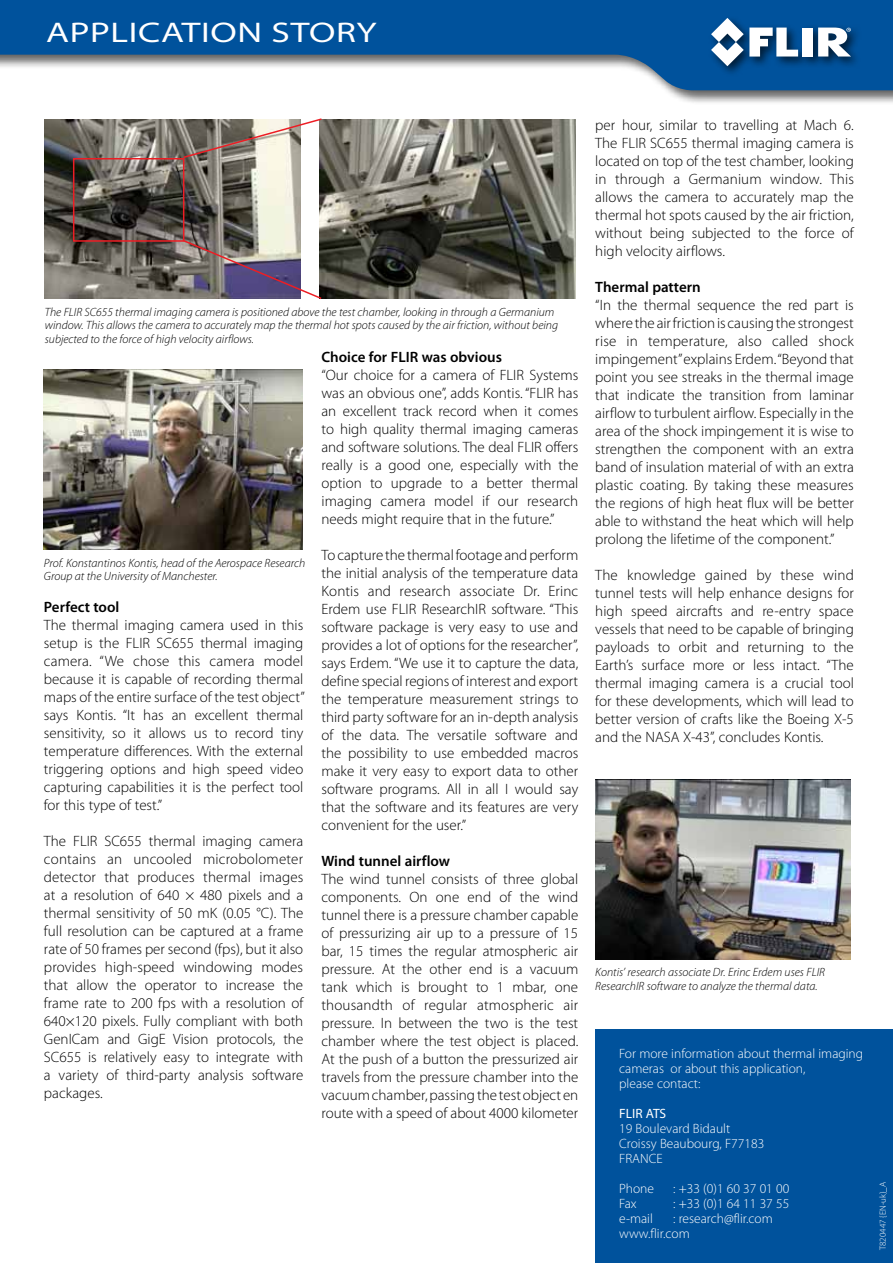
<style>
.page{position:relative;width:893px;height:1263px;background:#fff}
.page>*{position:absolute;margin:0;border:0;box-sizing:border-box;transform-origin:0 0}
.t1{font:semi-expanded 28.5px "Myriad Pro";letter-spacing:.02em;color:#fff;scale:1.2 1}
.t2{font:300 15px/18px "Myriad Pro";color:#000;text-align:justify}
.t3{font:600 15px "Myriad Pro";color:#000}
.t4{font:300 13.5px/15px "Myriad Pro";color:#fff}
.t5{font:13.5px "Myriad Pro";color:#fff}
.t6{font:italic 300 12px/13.5px "Myriad Pro";color:#000}
.t7{font:300 9px "Myriad Pro";color:#fff}
</style>
<div class="page">
<div style="left:0;top:0;width:893px;height:105px;background:#000;opacity:.6"></div>
<svg style="left:0;top:0;width:893px;height:90px;fill:#00529c"></svg>
<div style="left:708px;top:15px;width:155px;height:62px;background:#000;opacity:.66"></div>
<div style="left:803px;top:28px;width:10px;height:29px;background:#fff"></div>
<svg style="left:711px;top:18px;width:87px;height:48px"></svg>
<svg style="left:818px;top:28px;width:33px;height:29px"></svg>
<img style="left:45px;top:119px;width:255px;height:180px">
<img style="left:595px;top:780px;width:256px;height:179px">
<img style="left:44px;top:370px;width:258px;height:180px">
<img style="left:320px;top:119px;width:255px;height:180px">
<div style="left:73px;top:158px;width:111px;height:84px;border:2px solid #ed1d24"></div>
<svg style="left:182px;top:118px;width:141px;height:41px;background:#ada399"></svg>
<svg style="left:182px;top:239px;width:141px;height:60px;background:#8a808d"></svg>
<div style="left:595px;top:1029px;width:298px;height:234px;background:#00529c"></div>
<h1 class="t1" style="left:46px;top:16px;width:277px">APPLICATION STORY</h1>
<p class="t6" style="left:45px;top:305px;width:515px">The FLIR SC655 thermal imaging camera is positioned above the test chamber, looking in through a Germanium window. This allows the camera to accurately map the thermal hot spots caused by the air friction, without being subjected to the force of high velocity airflows.</p>
<p class="t6" style="left:44px;top:556px;width:263px">Prof. Konstantinos Kontis, head of the Aerospace Research<br>Group at the University of Manchester.</p>
<p class="t3" style="left:44px;top:598px;width:77px">Perfect tool</p>
<p class="t2" style="left:44px;top:616px;width:262px">The thermal imaging camera used in this setup is the FLIR SC655 thermal imaging camera. “We chose this camera model because it is capable of recording thermal maps of the entire surface of the test object” says Kontis. “It has an excellent thermal sensitivity, so it allows us to record tiny temperature differences. With the external triggering options and high speed video capturing capabilities it is the perfect tool for this type of test.”</p>
<p class="t2" style="left:44px;top:832px;width:261px">The FLIR SC655 thermal imaging camera contains an uncooled microbolometer detector that produces thermal images at a resolution of 640 × 480 pixels and a thermal sensitivity of 50 mK (0.05 °C). The full resolution can be captured at a frame rate of 50 frames per second (fps), but it also provides high-speed windowing modes that allow the operator to increase the frame rate to 200 fps with a resolution of 640×120 pixels. Fully compliant with both GenICam and GigE Vision protocols, the SC655 is relatively easy to integrate with a variety of third-party analysis software packages.</p>
<p class="t3" style="left:321px;top:347px;width:182px">Choice for FLIR was obvious</p>
<p class="t2" style="left:321px;top:366px;width:258px">“Our choice for a camera of FLIR Systems was an obvious one”, adds Kontis. “FLIR has an excellent track record when it comes to high quality thermal imaging cameras and software solutions. The deal FLIR offers really is a good one, especially with the option to upgrade to a better thermal imaging camera model if our research needs might require that in the future.”</p>
<p class="t2" style="left:321px;top:546px;width:258px">To capture the thermal footage and perform the initial analysis of the temperature data Kontis and research associate Dr. Erinc Erdem use FLIR ResearchIR software. “This software package is very easy to use and provides a lot of options for the researcher”, says Erdem. “We use it to capture the data, define special regions of interest and export the temperature measurement strings to third party software for an in-depth analysis of the data. The versatile software and the possibility to use embedded macros make it very easy to export data to other software programs. All in all I would say that the software and its features are very convenient for the user.”</p>
<p class="t3" style="left:321px;top:851px;width:130px">Wind tunnel airflow</p>
<p class="t2" style="left:321px;top:870px;width:258px">The wind tunnel consists of three global components. On one end of the wind tunnel there is a pressure chamber capable of pressurizing air up to a pressure of 15 bar, 15 times the regular atmospheric air pressure. At the other end is a vacuum tank which is brought to 1 mbar, one thousandth of regular atmospheric air pressure. In between the two is the test chamber where the test object is placed.<br>At the push of a button the pressurized air travels from the pressure chamber into the vacuum chamber, passing the test object en route with a speed of about 4000 kilometer</p>
<p class="t2" style="left:595px;top:117px;width:260px">per hour, similar to travelling at Mach 6.<br>The FLIR SC655 thermal imaging camera is located on top of the test chamber, looking in through a Germanium window. This allows the camera to accurately map the thermal hot spots caused by the air friction, without being subjected to the force of high velocity airflows.</p>
<p class="t3" style="left:595px;top:278px;width:107px">Thermal pattern</p>
<p class="t2" style="left:595px;top:297px;width:260px">“In the thermal sequence the red part is where the air friction is causing the strongest rise in temperature, also called shock impingement” explains Erdem. “Beyond that point you see streaks in the thermal image that indicate the transition from laminar airflow to turbulent airflow. Especially in the area of the shock impingement it is wise to strengthen the component with an extra band of insulation material of with an extra plastic coating. By taking these measures the regions of high heat flux will be better able to withstand the heat which will help prolong the lifetime of the component.”</p>
<p class="t2" style="left:595px;top:567px;width:260px">The knowledge gained by these wind tunnel tests will help enhance designs for high speed aircrafts and re-entry space vessels that need to be capable of bringing payloads to orbit and returning to the Earth’s surface more or less intact. “The thermal imaging camera is a crucial tool for these developments, which will lead to better version of crafts like the Boeing X-5 and the NASA X-43”, concludes Kontis.</p>
<p class="t6" style="left:595px;top:966px;width:231px">Kontis’ research associate Dr. Erinc Erdem uses FLIR<br>ResearchIR software to analyze the thermal data.</p>
<p class="t4" style="left:619px;top:1046px;width:245px">For more information about thermal imaging cameras or about this application,<br>please contact:</p>
<p class="t5" style="left:619px;top:1105px;width:49px">FLIR ATS</p>
<p class="t4" style="left:619px;top:1121px;width:147px">19 Boulevard Bidault<br>Croissy Beaubourg, F77183<br>FRANCE</p>
<p class="t4" style="left:619px;top:1181px;width:36px">Phone</p>
<p class="t4" style="left:673px;top:1181px;width:118px">: +33 (0)1 60 37 01 00</p>
<p class="t4" style="left:619px;top:1196px;width:19px">Fax</p>
<p class="t4" style="left:673px;top:1196px;width:118px">: +33 (0)1 64 11 37 55</p>
<p class="t4" style="left:619px;top:1211px;width:35px">e-mail</p>
<p class="t4" style="left:619px;top:1211px;width:155px;text-indent:54px">: research@flir.com www.flir.com</p>
<p class="t7" style="left:878px;top:1250px;width:70px;rotate:-90deg">T820447 {EN-uk}_A</p>
</div>
